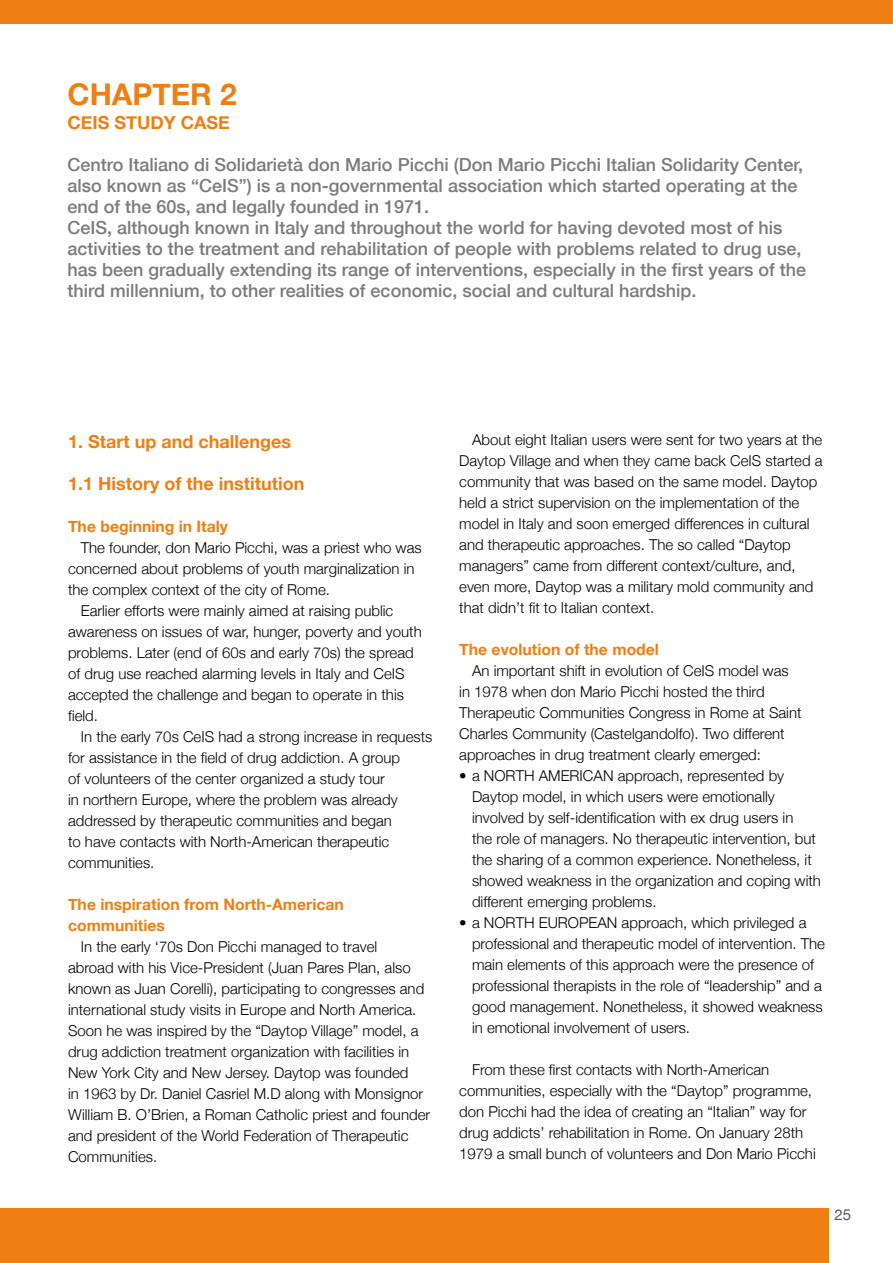
<style>
.page{position:relative;width:893px;height:1263px;background:#fff}
.page>*{position:absolute;margin:0;border:0;box-sizing:border-box;transform-origin:0 0}
.t1{font:700 30px "Helvetica Neue";color:#f07f13}
.t2{font:500 18px/21px "Helvetica Neue";color:#7c7b7b}
.t3{font:700 18px "Helvetica Neue";color:#f07f13}
.t4{font:700 15.75px/21px "Helvetica Neue";color:#f07f13}
.t5{font:300 15px/21px "Helvetica Neue";color:#000}
.t6{font:15px "Helvetica Neue";color:#575756}
</style>
<div class="page">
<div style="left:0;top:1208px;width:828px;height:55px;background:#f07f13"></div>
<div style="left:0;top:0;width:893px;height:23px;background:#f07f13"></div>
<h1 class="t1" style="left:67px;top:75px;width:106px">CHAPTER</h1>
<h1 class="t1" style="left:220px;top:75px;width:18px">2</h1>
<p class="t3" style="left:67px;top:111px;width:61px">CEIS STUDY</p>
<p class="t3" style="left:181px;top:111px;width:27px">CASE</p>
<p class="t2" style="left:67px;top:154px;width:740px">Centro Italiano di Solidarietà don Mario Picchi (Don Mario Picchi Italian Solidarity Center, also known as “CeIS”) is a non-governmental association which started operating at the end of the 60s, and legally founded in 1971.<br>CeIS, although known in Italy and throughout the world for having devoted most of his activities to the treatment and rehabilitation of people with problems related to drug use, has been gradually extending its range of interventions, especially in the first years of the third millennium, to other realities of economic, social and cultural hardship.</p>
<p class="t3" style="left:68px;top:430px;width:225px">1. Start up and challenges</p>
<p class="t3" style="left:68px;top:472px;width:238px">1.1 History of the institution</p>
<p class="t4" style="left:68px;top:515px;width:162px">The beginning in Italy</p>
<p class="t5" style="left:81px;top:537px;width:342px">The founder, don Mario Picchi, was a priest who was</p>
<p class="t5" style="left:68px;top:558px;width:348px">concerned about problems of youth marginalization in</p>
<p class="t5" style="left:68px;top:579px;width:264px">the complex context of the city of Rome.</p>
<p class="t5" style="left:81px;top:600px;width:314px">Earlier efforts were mainly aimed at raising public</p>
<p class="t5" style="left:68px;top:621px;width:355px">awareness on issues of war, hunger, poverty and youth</p>
<p class="t5" style="left:68px;top:642px;width:347px">problems. Later (end of 60s and early 70s) the spread</p>
<p class="t5" style="left:68px;top:663px;width:338px">of drug use reached alarming levels in Italy and CeIS</p>
<p class="t5" style="left:68px;top:684px;width:337px">accepted the challenge and began to operate in this</p>
<p class="t5" style="left:68px;top:705px;width:31px">field.</p>
<p class="t5" style="left:81px;top:726px;width:353px">In the early 70s CeIS had a strong increase in requests</p>
<p class="t5" style="left:68px;top:747px;width:334px">for assistance in the field of drug addiction. A group</p>
<p class="t5" style="left:68px;top:768px;width:318px">of volunteers of the center organized a study tour</p>
<p class="t5" style="left:68px;top:789px;width:331px">in northern Europe, where the problem was already</p>
<p class="t5" style="left:68px;top:810px;width:325px">addressed by therapeutic communities and began</p>
<p class="t5" style="left:68px;top:831px;width:323px">to have contacts with North-American therapeutic</p>
<p class="t5" style="left:68px;top:852px;width:88px">communities.</p>
<p class="t4" style="left:68px;top:894px;width:277px">The inspiration from North-American communities</p>
<p class="t5" style="left:68px;top:936px;width:364px;text-indent:13px">In the early ‘70s Don Picchi managed to travel<br>abroad with his Vice-President (Juan Pares Plan, also known as Juan Corelli), participating to congresses and international study visits in Europe and North America.<br>Soon he was inspired by the “Daytop Village” model, a drug addiction treatment organization with facilities in New York City and New Jersey. Daytop was founded<br>in 1963 by Dr. Daniel Casriel M.D along with Monsignor William B. O’Brien, a Roman Catholic priest and founder and president of the World Federation of Therapeutic Communities.</p>
<p class="t5" style="left:459px;top:429px;width:365px;text-indent:13px">About eight Italian users were sent for two years at the Daytop Village and when they came back CeIS started a community that was based on the same model. Daytop held a strict supervision on the implementation of the model in Italy and soon emerged differences in cultural and therapeutic approaches. The so called “Daytop managers” came from different context/culture, and, even more, Daytop was a military mold community and that didn’t fit to Italian context.</p>
<p class="t4" style="left:459px;top:638px;width:201px">The evolution of the model</p>
<p class="t5" style="left:459px;top:660px;width:344px;text-indent:13px">An important shift in evolution of CeIS model was in 1978 when don Mario Picchi hosted the third Therapeutic Communities Congress in Rome at Saint Charles Community (Castelgandolfo). Two different approaches in drug treatment clearly emerged:</p>
<p class="t5" style="left:472px;top:765px;width:350px;text-indent:-13px">• a NORTH AMERICAN approach, represented by Daytop model, in which users were emotionally involved by self-identification with ex drug users in<br>the role of managers. No therapeutic intervention, but the sharing of a common experience. Nonetheless, it showed weakness in the organization and coping with different emerging problems.</p>
<p class="t5" style="left:472px;top:912px;width:354px;text-indent:-13px">• a NORTH EUROPEAN approach, which privileged a professional and therapeutic model of intervention. The main elements of this approach were the presence of professional therapists in the role of “leadership” and a good management. Nonetheless, it showed weakness in emotional involvement of users.</p>
<p class="t5" style="left:459px;top:1059px;width:358px;text-indent:13px">From these first contacts with North-American communities, especially with the “Daytop” programme, don Picchi had the idea of creating an “Italian” way for drug addicts’ rehabilitation in Rome. On January 28th 1979 a small bunch of volunteers and Don Mario Picchi</p>
<p class="t6" style="left:834px;top:1205px;width:18px">25</p>
</div>
